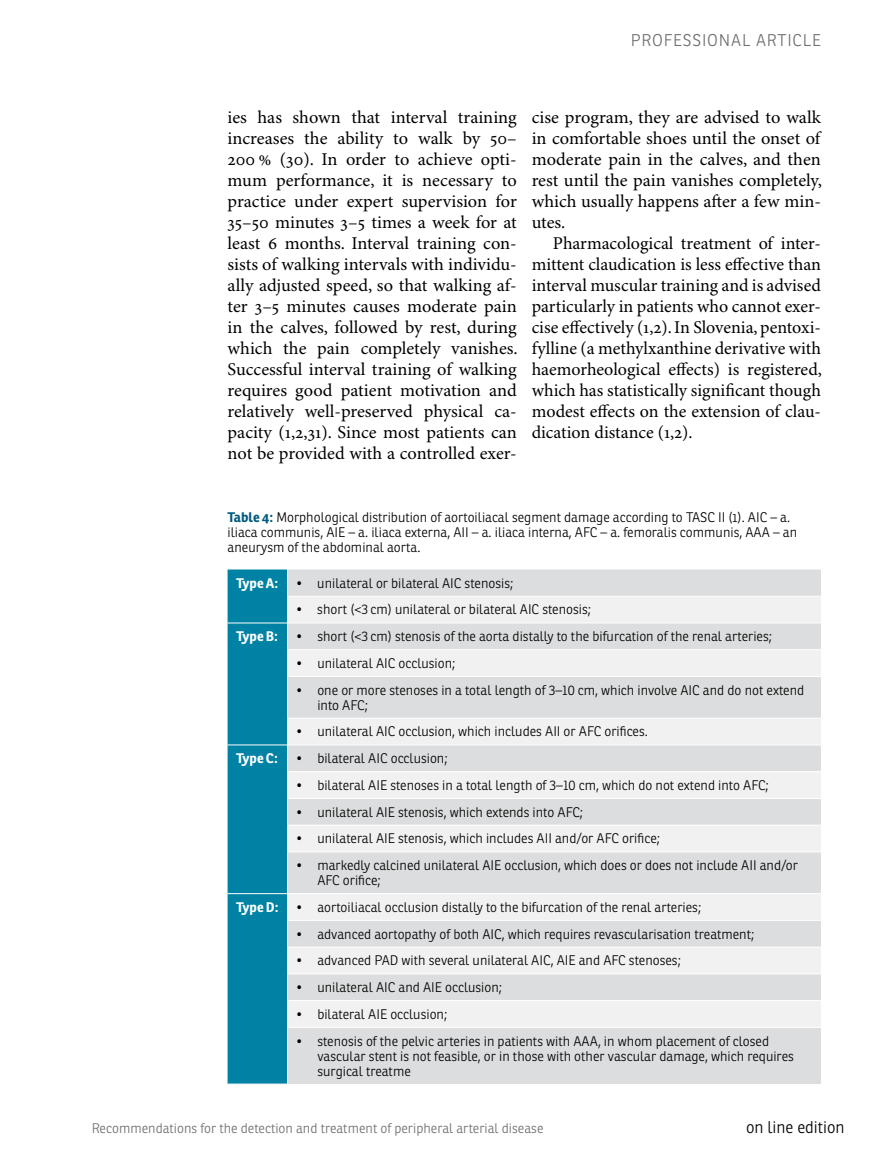
<style>
.page{position:relative;width:872px;height:1166px;background:#fff}
.page>*{position:absolute;margin:0;border:0;box-sizing:border-box;transform-origin:0 0}
.t1{font:18px/21px "Minion Pro";color:#000;text-align:justify}
.t2{font:300 16.5px "Ronnia";letter-spacing:.05em;color:#6d6e71}
.t3{font:300 16.5px "Ronnia";color:#000}
.t4{font:300 13.5px/15px "Ronnia";color:#000}
.t5{font:300 13.5px "Ronnia";color:#6d6e71}
.t6{font:700 13.5px "Ronnia";color:#fff}
.s1{font-weight:700;color:#005b7f}
</style>
<div class="page">
<div style="left:288px;top:569px;width:533px;height:514px;background:#dcddde"></div>
<svg style="left:288px;top:596px;width:533px;height:430px;fill:#efeff0"></svg>
<hr style="left:287px;top:595px;width:534px;height:1px;background:#fff">
<hr style="left:287px;top:622px;width:534px;height:1px;background:#fff">
<hr style="left:287px;top:649px;width:534px;height:1px;background:#fff">
<hr style="left:287px;top:676px;width:534px;height:1px;background:#fff">
<hr style="left:287px;top:717px;width:534px;height:1px;background:#fff">
<hr style="left:287px;top:744px;width:534px;height:1px;background:#fff">
<hr style="left:287px;top:771px;width:534px;height:1px;background:#fff">
<hr style="left:287px;top:797px;width:534px;height:1px;background:#fff">
<hr style="left:287px;top:824px;width:534px;height:1px;background:#fff">
<hr style="left:287px;top:851px;width:534px;height:1px;background:#fff">
<hr style="left:287px;top:893px;width:534px;height:1px;background:#fff">
<hr style="left:287px;top:919px;width:534px;height:1px;background:#fff">
<hr style="left:287px;top:946px;width:534px;height:1px;background:#fff">
<hr style="left:287px;top:973px;width:534px;height:1px;background:#fff">
<hr style="left:287px;top:999px;width:534px;height:1px;background:#fff">
<div style="left:227px;top:569px;width:61px;height:514px;background:#0082a5"></div>
<hr style="left:287px;top:1026px;width:534px;height:1px;background:#fff">
<hr style="left:287px;top:1027px;width:1px;height:56px;background:#fff">
<hr style="left:227px;top:622px;width:60px;height:1px;background:#fff">
<hr style="left:227px;top:744px;width:60px;height:1px;background:#fff">
<hr style="left:227px;top:893px;width:60px;height:1px;background:#fff">
<p class="t2" style="left:630px;top:30px;width:192px">Professional article</p>
<p class="t1" style="left:227px;top:108px;width:292px">ies has shown that interval training increases the ability to walk by 50– 200 % (30). In order to achieve opti&shy;mum performance, it is necessary to practice under expert supervision for 35–50 minutes 3–5 times a week for at least 6 months. Interval training con&shy;sists of walking intervals with individu&shy;ally adjusted speed, so that walking af&shy;ter 3–5 minutes causes moderate pain in the calves, followed by rest, during which the pain completely vanishes.<br>Successful interval training of walking requires good patient motivation and relatively well-preserved physical ca&shy;pacity (1,2,31). Since most patients can not be provided with a controlled exer-</p>
<h1 class="t1" style="left:531px;top:108px;width:292px">cise program, they are advised to walk in comfortable shoes until the onset of moderate pain in the calves, and then rest until the pain vanishes completely, which usually happens after a few min&shy;utes.</h1>
<p class="t1" style="left:531px;top:234px;width:292px;text-indent:21px">Pharmacological treatment of inter&shy;mittent claudication is less effective than interval muscular training and is advised particularly in patients who cannot exer&shy;cise effectively (1,2). In Slovenia, pentoxi&shy;fylline (a methylxanthine derivative with haemorheological effects) is registered, which has statistically significant though modest effects on the extension of clau&shy;dication distance (1,2).</p>
<p class="t4" style="left:227px;top:510px;width:467px"><span class="s1">Table 4:</span> Morphological distribution of aortoiliacal segment damage according to TASC</p>
<p class="t4" style="left:718px;top:510px;width:74px">II (1). AIC – a.</p>
<p class="t4" style="left:227px;top:525px;width:356px">iliaca communis, AIE – a. iliaca externa, AII – a. iliaca interna, AFC</p>
<p class="t4" style="left:600px;top:525px;width:154px">– a. femoralis communis, AAA</p>
<p class="t4" style="left:773px;top:525px;width:26px">– an</p>
<p class="t4" style="left:227px;top:540px;width:194px">aneurysm of the abdominal aorta.</p>
<p class="t6" style="left:236px;top:574px;width:44px">Type A:</p>
<p class="t4" style="left:296px;top:575px;width:219px">• unilateral or bilateral AIC stenosis;</p>
<p class="t4" style="left:296px;top:602px;width:296px">• short (&lt;3 cm) unilateral or bilateral AIC stenosis;</p>
<p class="t6" style="left:236px;top:627px;width:43px">Type B:</p>
<p class="t4" style="left:296px;top:628px;width:477px">• short (&lt;3 cm) stenosis of the aorta distally to the bifurcation of the renal arteries;</p>
<p class="t4" style="left:296px;top:655px;width:161px">• unilateral AIC occlusion;</p>
<p class="t4" style="left:317px;top:682px;width:488px;text-indent:-21px">• one or more stenoses in a total length of 3–10 cm, which involve AIC and do not extend into AFC;</p>
<p class="t4" style="left:296px;top:724px;width:291px">• unilateral AIC occlusion, which includes AII or AFC</p>
<p class="t4" style="left:604px;top:724px;width:45px">orifices.</p>
<p class="t6" style="left:236px;top:749px;width:43px">Type C:</p>
<p class="t4" style="left:296px;top:750px;width:153px">• bilateral AIC occlusion;</p>
<p class="t4" style="left:296px;top:777px;width:474px">• bilateral AIE stenoses in a total length of 3–10 cm, which do not extend into AFC;</p>
<p class="t4" style="left:296px;top:804px;width:288px">• unilateral AIE stenosis, which extends into AFC;</p>
<p class="t4" style="left:296px;top:830px;width:309px">• unilateral AIE stenosis, which includes AII and/or AFC</p>
<p class="t4" style="left:622px;top:830px;width:39px">orifice;</p>
<p class="t4" style="left:317px;top:857px;width:482px;text-indent:-21px">• markedly calcined unilateral AIE occlusion, which does or does not include AII and/or<br>AFC</p>
<p class="t4" style="left:343px;top:872px;width:39px">orifice;</p>
<p class="t6" style="left:236px;top:898px;width:44px">Type D:</p>
<p class="t4" style="left:296px;top:899px;width:406px">• aortoiliacal occlusion distally to the bifurcation of the renal arteries;</p>
<p class="t4" style="left:296px;top:926px;width:459px">• advanced aortopathy of both AIC, which requires revascularisation treatment;</p>
<p class="t4" style="left:296px;top:952px;width:316px">• advanced PAD with several unilateral AIC, AIE and AFC</p>
<p class="t4" style="left:629px;top:952px;width:53px">stenoses;</p>
<p class="t4" style="left:296px;top:979px;width:207px">• unilateral AIC and AIE occlusion;</p>
<p class="t4" style="left:296px;top:1006px;width:152px">• bilateral AIE occlusion;</p>
<p class="t4" style="left:317px;top:1032px;width:478px;text-indent:-21px">• stenosis of the pelvic arteries in patients with AAA, in whom placement of closed vascular stent is not feasible, or in those with other vascular damage, which requires surgical treatme</p>
<p class="t5" style="left:92px;top:1119px;width:453px">Recommendations for the detection and treatment of peripheral arterial disease</p>
<p class="t3" style="left:746px;top:1116px;width:100px">on line edition</p>
</div>
